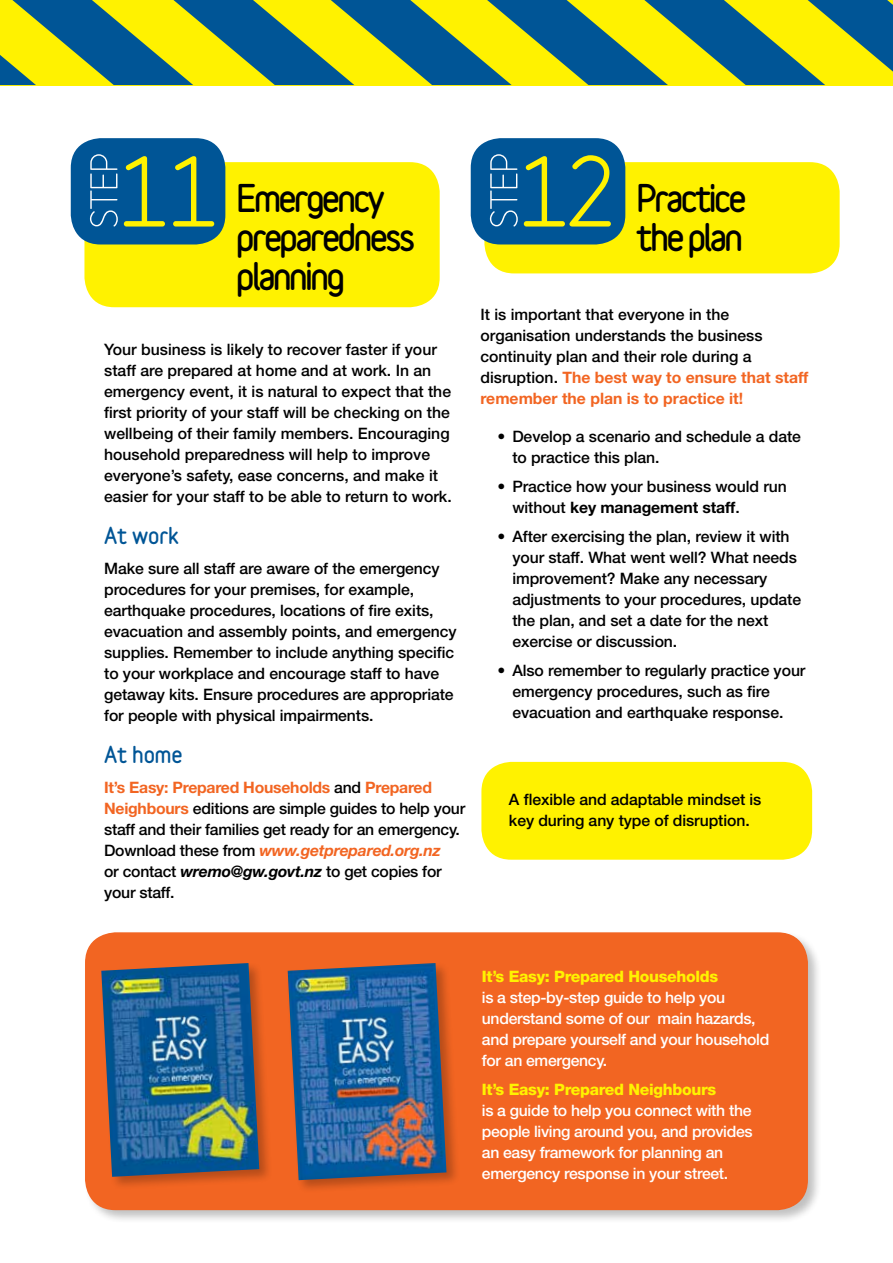
<style>
.page{position:relative;width:893px;height:1263px;background:#fff}
.page>*{position:absolute;margin:0;border:0;box-sizing:border-box;transform-origin:0 0}
.t1{font:700 90.3px "Variable";color:#fff200}
.t2{font:900 34.2px/39px "Variable";letter-spacing:-.075em;color:#000}
.t3{font:900 21px "Variable";letter-spacing:-.005em;color:#005596}
.t4{font:500 15.75px/21px "Helvetica Neue";letter-spacing:-.005em;color:#000}
.t5{font:500 15.75px/21px "Helvetica Neue";letter-spacing:-.02em;color:#fff}
.t6{font:800 15.75px "Helvetica Neue";letter-spacing:-.02em;color:#fff200}
.s1{font-weight:700;color:#f26522}
.s2{font-weight:700;font-style:italic;color:#f26522}
.s3{font-weight:700;font-style:italic}
.s4{font-weight:700}
</style>
<div class="page">
<div style="left:83px;top:930px;width:739px;height:294px;background:#000;opacity:.25"></div>
<div style="left:86px;top:933px;width:721px;height:276px;background:#f26522;border-radius:30px"></div>
<div style="left:85px;top:932px;width:723px;height:278px;border:2px solid #f26522;border-radius:30px"></div>
<svg style="left:0;top:0;width:893px;height:85px;background:#81a449"></svg>
<div style="left:286px;top:961px;width:174px;height:233px;background:#000;opacity:.25"></div>
<img style="left:288px;top:963px;width:158px;height:217px">
<div style="left:99px;top:961px;width:174px;height:230px;background:#000;opacity:.25"></div>
<img style="left:101px;top:963px;width:158px;height:214px">
<div style="left:84px;top:162px;width:356px;height:145px;background:#fff200;border-radius:30px"></div>
<div style="left:484px;top:162px;width:356px;height:111px;background:#fff200;border-radius:30px"></div>
<div style="left:71px;top:138px;width:154px;height:106px;background:#005596;border-radius:30px"></div>
<div style="left:471px;top:138px;width:154px;height:106px;background:#005596;border-radius:30px"></div>
<svg style="left:90px;top:154px;width:28px;height:73px"></svg>
<svg style="left:490px;top:154px;width:28px;height:73px"></svg>
<div style="left:481px;top:762px;width:331px;height:98px;background:#fff200;border-radius:30px"></div>
<h1 class="t1" style="left:116px;top:138px;width:103px">11</h1>
<h2 class="t2" style="left:236px;top:178px;width:181px">Emergency preparedness</h2>
<h2 class="t2" style="left:236px;top:256px;width:110px">planning</h2>
<p class="t4" style="left:104px;top:339px;width:349px">Your business is likely to recover faster if your staff are prepared at home and at work. In an emergency event, it is natural to expect that the first priority of your staff will be checking on the wellbeing of their family members. Encouraging household preparedness will help to improve everyone’s safety, ease concerns, and make it easier for your staff to be able to return to work.</p>
<h3 class="t3" style="left:104px;top:522px;width:76px">At work</h3>
<p class="t4" style="left:104px;top:557px;width:354px">Make sure all staff are aware of the emergency procedures for your premises, for example, earthquake procedures, locations of fire exits, evacuation and assembly points, and emergency supplies. Remember to include anything specific to your workplace and encourage staff to have getaway kits. Ensure procedures are appropriate for people with physical impairments.</p>
<h3 class="t3" style="left:104px;top:741px;width:80px">At home</h3>
<p class="t4" style="left:104px;top:776px;width:363px"><span class="s1">It’s Easy: Prepared Households</span> and <span class="s1">Prepared Neighbours</span> editions are simple guides to help your staff and their families get ready for an emergency.<br>Download these from <span class="s2">www.getprepared.org.nz<br></span>or contact <span class="s3">wremo@gw.govt.nz</span> to get copies for your staff.</p>
<h1 class="t1" style="left:516px;top:138px;width:103px">12</h1>
<h2 class="t2" style="left:636px;top:178px;width:112px">Practice the plan</h2>
<p class="t4" style="left:480px;top:304px;width:329px">It is important that everyone in the organisation understands the business continuity plan and their role during a disruption. <span class="s1">The best way to ensure that staff remember the plan is to practice it!</span></p>
<p class="t4" style="left:512px;top:425px;width:290px;text-indent:-15px">• Develop a scenario and schedule a date to practice this plan.</p>
<p class="t4" style="left:512px;top:476px;width:276px;text-indent:-15px">• Practice how your business would run without <span class="s4">key management staff</span>.</p>
<p class="t4" style="left:512px;top:526px;width:290px;text-indent:-15px">• After exercising the plan, review it with your staff. What went well? What needs improvement? Make any necessary adjustments to your procedures, update the plan, and set a date for the next exercise or discussion.</p>
<p class="t4" style="left:512px;top:660px;width:295px;text-indent:-15px">• Also remember to regularly practice your emergency procedures, such as fire evacuation and earthquake response.</p>
<p class="t4" style="left:509px;top:788px;width:254px">A flexible and adaptable mindset is key during any type of disruption.</p>
<p class="t6" style="left:482px;top:967px;width:238px">It’s Easy: Prepared Households</p>
<p class="t5" style="left:482px;top:986px;width:289px">is a step-by-step guide to help you understand some of our main hazards, and prepare yourself and your household for an emergency.</p>
<p class="t6" style="left:482px;top:1080px;width:236px">It’s Easy: Prepared Neighbours</p>
<p class="t5" style="left:482px;top:1100px;width:272px">is a guide to help you connect with the people living around you, and provides an easy framework for planning an emergency response in your street.</p>
</div>
